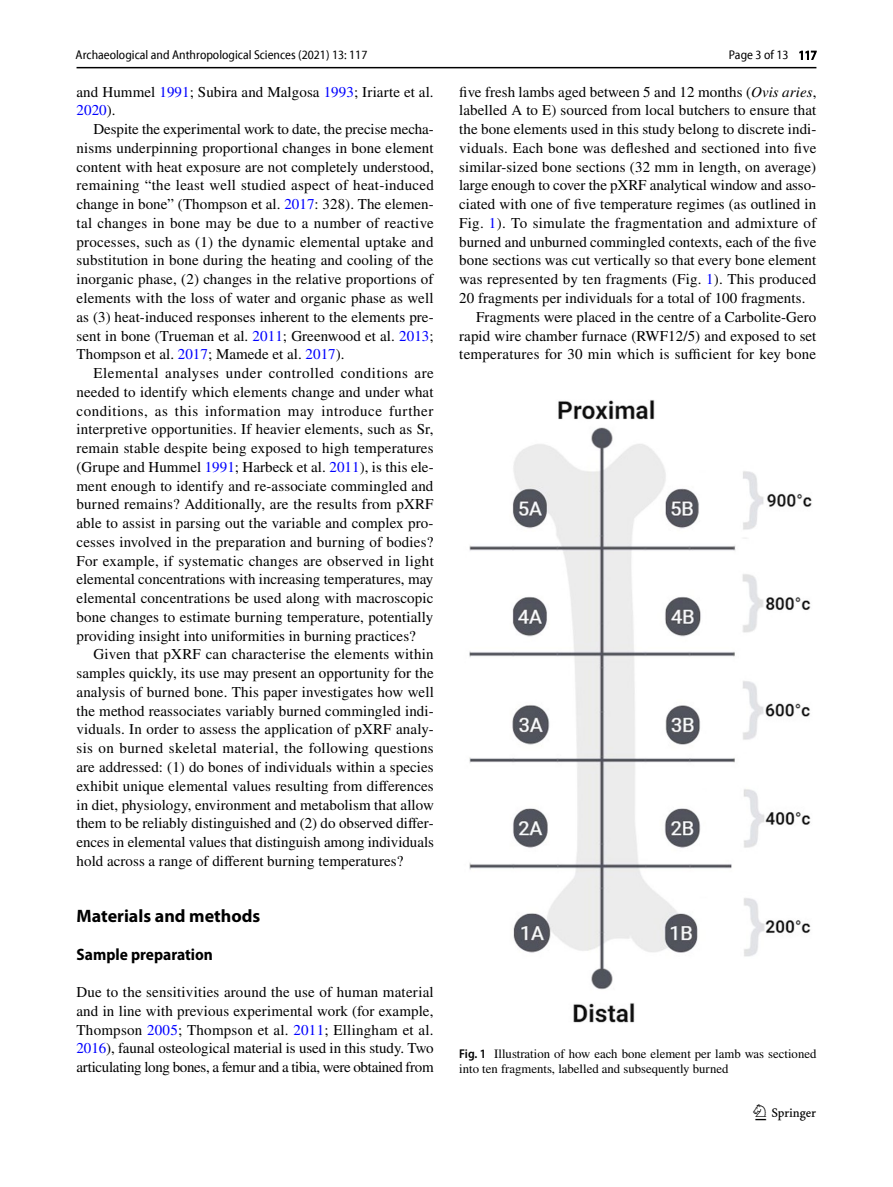
<style>
.page{position:relative;width:893px;height:1187px;background:#fff}
.page>*{position:absolute;margin:0;border:0;box-sizing:border-box;transform-origin:0 0}
.t1{font:22.5px "Springnew Regular 3";color:#000}
.t2{font:700 18px "Myriad Pro";color:#000}
.t3{font:700 semi-condensed 16.5px "Myriad Pro";color:#000}
.t4{font:15px/18.8px "STIX";letter-spacing:.005em;color:#000;text-align:justify}
.t5{font:12.75px/15px "STIX";color:#000}
.t6{font:semi-condensed 12.75px "Myriad Pro Unic";color:#000}
.s1{color:#00f}
.s2{font-style:italic}
.s3{font-family:"Myriad Pro";font-weight:600;font-stretch:semi-condensed}
</style>
<div class="page">
<hr style="left:77px;top:67px;width:739px;height:1px;background:#000">
<img style="left:469px;top:400px;width:343px;height:623px">
<p class="t6" style="left:76px;top:50px;width:293px">Archaeological and Anthropological Sciences (2021) 13: 117</p>
<p class="t6" style="left:729px;top:50px;width:90px">Page 3 of 13 117</p>
<p class="t4" style="left:77px;top:83px;width:359px">and Hummel <span class="s1">1991</span>; Subira and Malgosa <span class="s1">1993</span>; Iriarte et al.<br><span class="s1">2020</span>).</p>
<p class="t4" style="left:77px;top:121px;width:359px;text-indent:17px">Despite the experimental work to date, the precise mecha&shy;nisms underpinning proportional changes in bone element content with heat exposure are not completely understood, remaining “the least well studied aspect of heat-induced change in bone” (Thompson et al. <span class="s1">2017</span>: 328). The elemen&shy;tal changes in bone may be due to a number of reactive processes, such as (1) the dynamic elemental uptake and substitution in bone during the heating and cooling of the inorganic phase, (2) changes in the relative proportions of elements with the loss of water and organic phase as well as (3) heat-induced responses inherent to the elements pre&shy;sent in bone (Trueman et al. <span class="s1">2011</span>; Greenwood et al. <span class="s1">2013</span>; Thompson et al. <span class="s1">2017</span>; Mamede et al. <span class="s1">2017</span>).</p>
<p class="t4" style="left:77px;top:364px;width:359px;text-indent:17px">Elemental analyses under controlled conditions are needed to identify which elements change and under what conditions, as this information may introduce further interpretive opportunities. If heavier elements, such as Sr, remain stable despite being exposed to high temperatures (Grupe and Hummel <span class="s1">1991</span>; Harbeck et al. <span class="s1">2011</span>), is this ele&shy;ment enough to identify and re-associate commingled and burned remains? Additionally, are the results from pXRF able to assist in parsing out the variable and complex pro&shy;cesses involved in the preparation and burning of bodies?<br>For example, if systematic changes are observed in light elemental concentrations with increasing temperatures, may elemental concentrations be used along with macroscopic bone changes to estimate burning temperature, potentially providing insight into uniformities in burning practices?</p>
<p class="t4" style="left:77px;top:646px;width:359px;text-indent:17px">Given that pXRF can characterise the elements within samples quickly, its use may present an opportunity for the analysis of burned bone. This paper investigates how well the method reassociates variably burned commingled indi&shy;viduals. In order to assess the application of pXRF analy&shy;sis on burned skeletal material, the following questions are addressed: (1) do bones of individuals within a species exhibit unique elemental values resulting from differences in diet, physiology, environment and metabolism that allow them to be reliably distinguished and (2) do observed differ&shy;ences in elemental values that distinguish among individuals hold across a range of different burning temperatures?</p>
<p class="t2" style="left:77px;top:904px;width:185px">Materials and methods</p>
<p class="t3" style="left:77px;top:944px;width:138px">Sample preparation</p>
<p class="t4" style="left:77px;top:983px;width:359px">Due to the sensitivities around the use of human material and in line with previous experimental work (for example, Thompson <span class="s1">2005</span>; Thompson et al. <span class="s1">2011</span>; Ellingham et al.<br><span class="s1">2016</span>), faunal osteological material is used in this study. Two articulating long bones, a femur and a tibia, were obtained from</p>
<p class="t4" style="left:459px;top:83px;width:359px">five fresh lambs aged between 5 and 12 months (<span class="s2">Ovis aries</span>,</p>
<p class="t4" style="left:459px;top:102px;width:359px">labelled A to E) sourced from local butchers to ensure that</p>
<p class="t4" style="left:459px;top:121px;width:359px">the bone elements used in this study belong to discrete indi-</p>
<p class="t4" style="left:459px;top:139px;width:359px">viduals. Each bone was defleshed and sectioned into five</p>
<p class="t4" style="left:459px;top:158px;width:359px">similar-sized bone sections (32 mm in length, on average)</p>
<p class="t4" style="left:459px;top:177px;width:358px">large enough to cover the pXRF analytical window and asso-</p>
<p class="t4" style="left:459px;top:196px;width:359px">ciated with one of five temperature regimes (as outlined in</p>
<p class="t4" style="left:459px;top:214px;width:359px">Fig. <span class="s1">1</span>). To simulate the fragmentation and admixture of</p>
<p class="t4" style="left:459px;top:233px;width:359px">burned and unburned commingled contexts, each of the five</p>
<p class="t4" style="left:459px;top:252px;width:359px">bone sections was cut vertically so that every bone element</p>
<p class="t4" style="left:459px;top:271px;width:359px">was represented by ten fragments (Fig. <span class="s1">1</span>). This produced</p>
<p class="t4" style="left:459px;top:289px;width:348px">20 fragments per individuals for a total of 100 fragments.</p>
<p class="t4" style="left:476px;top:308px;width:342px">Fragments were placed in the centre of a Carbolite-Gero</p>
<p class="t4" style="left:459px;top:327px;width:359px">rapid wire chamber furnace (RWF12/5) and exposed to set</p>
<p class="t4" style="left:459px;top:346px;width:358px">temperatures for 30 min which is sufficient for key bone</p>
<p class="t5" style="left:459px;top:1047px;width:359px"><span class="s3">Fig. 1</span> Illustration of how each bone element per lamb was sectioned into ten fragments, labelled and subsequently burned</p>
<h1 class="t1" style="left:755px;top:1104px;width:62px">1 3</h1>
</div>
